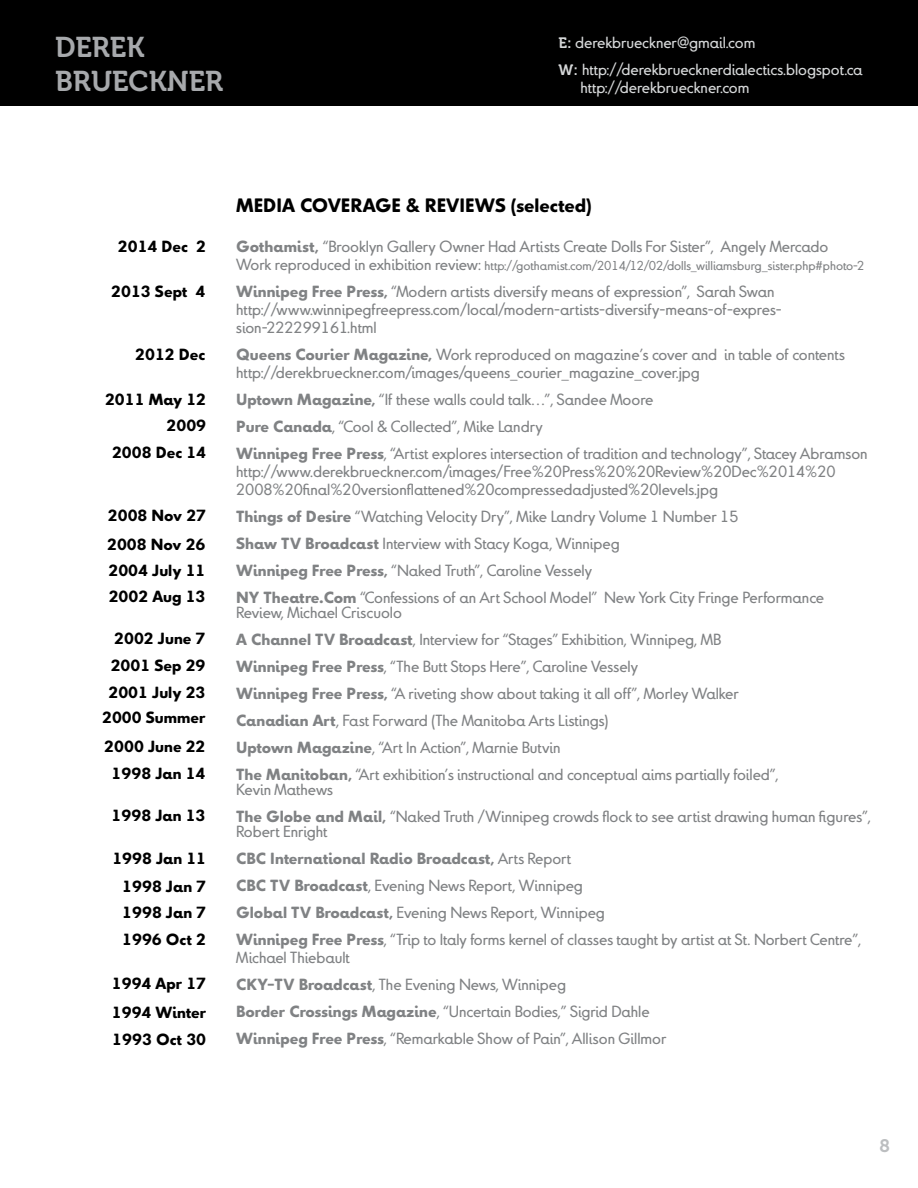
<style>
.page{position:relative;width:918px;height:1188px;background:#fff}
.page>*{position:absolute;margin:0;border:0;box-sizing:border-box;transform-origin:0 0}
.t1{font:28.5px/34.2px "Museo 700";color:#a7a9ac}
.t2{font:700 18px "Truvia";color:#000}
.t3{font:18px "Museo 700";color:#bcbec0}
.t4{font:15px/27px "Truvia";color:#808284}
.t5{font:700 15px/26.8px "Truvia";color:#000}
.t6{font:15px/27px "Truvia";color:#d5d7d8}
.t7{font:12px "Truvia";color:#808284}
.s1{font-family:"Museo 700"}
.s2{font-weight:700}
.s3{font-size:15px}
</style>
<div class="page">
<div style="left:0;top:1px;width:918px;height:105px;background:#000"></div>
<h1 class="t1" style="left:55px;top:31px;width:170px">DEREK<br>BRUECKNER</h1>
<p class="t6" style="left:559px;top:30px;width:305px"><span class="s1">E:</span> derekbrueckner@gmail.com<br><span class="s1">W:</span> http://derekbruecknerdialectics.blogspot.ca</p>
<p class="t6" style="left:580px;top:75px;width:171px">http://derekbrueckner.com</p>
<p class="t5" style="left:118px;top:233px;width:90px">2014 Dec 2</p>
<p class="t5" style="left:111px;top:278px;width:96px">2013 Sept 4</p>
<p class="t5" style="left:135px;top:341px;width:72px">2012 Dec</p>
<p class="t5" style="left:105px;top:386px;width:103px;text-align:right">2011 May 12<br>2009<br>2008 Dec 14</p>
<p class="t5" style="left:107px;top:502px;width:101px;line-height:28.7px">2008 Nov 27<br>2008 Nov 26</p>
<p class="t5" style="left:108px;top:557px;width:99px;line-height:26.1px">2004 July 11<br>2002 Aug 13</p>
<p class="t5" style="left:108px;top:626px;width:99px;text-align:center">2002 June 7<br>2001 Sep 29<br>2001 July 23</p>
<p class="t5" style="left:102px;top:704px;width:105px;line-height:28.3px">2000 Summer<br>2000 June 22</p>
<p class="t5" style="left:112px;top:760px;width:95px">1998 Jan 14</p>
<p class="t5" style="left:112px;top:802px;width:95px">1998 Jan 13</p>
<p class="t5" style="left:122px;top:845px;width:85px;text-align:justify;text-indent:-10px">1998 Jan 11<br>1998 Jan 7<br>1998 Jan 7<br>1996 Oct 2</p>
<p class="t5" style="left:112px;top:970px;width:96px;line-height:27.8px;text-align:justify">1994 Apr 17<br>1994 Winter 1993 Oct 30</p>
<p class="t2" style="left:236px;top:194px;width:357px">MEDIA COVERAGE &amp; REVIEWS (selected)</p>
<p class="t4" style="left:236px;top:233px;width:594px"><span class="s2">Gothamist,</span> “Brooklyn Gallery Owner Had Artists Create Dolls For Sister”, Angely Mercado</p>
<p class="t7" style="left:236px;top:258px;width:630px"><span class="s3">Work reproduced in exhibition review:</span> http://gothamist.com/2014/12/02/dolls_williamsburg_sister.php#photo-2</p>
<p class="t4" style="left:236px;top:283px;width:547px;line-height:18px"><span class="s2">Winnipeg Free Press,</span> “Modern artists diversify means of expression”, Sarah Swan http://www.winnipegfreepress.com/local/modern-artists-diversify-means-of-expres&shy;sion-222299161.html</p>
<p class="t4" style="left:236px;top:346px;width:610px;line-height:18px"><span class="s2">Queens Courier Magazine,</span> Work reproduced on magazine’s cover and in table of contents http://derekbrueckner.com/images/queens_courier_magazine_cover.jpg</p>
<p class="t4" style="left:236px;top:386px;width:633px"><span class="s2">Uptown Magazine,</span> “If these walls could talk…”, Sandee Moore<br><span class="s2">Pure Canada</span>, “Cool &amp; Collected”, Mike Landry<br><span class="s2">Winnipeg Free Press</span>, “Artist explores intersection of tradition and technology”, Stacey Abramson</p>
<p class="t4" style="left:236px;top:463px;width:601px;line-height:18px">http://www.derekbrueckner.com/images/Free%20Press%20%20Review%20Dec%2014%20<br>2008%20final%20versionflattened%20compressedadjusted%20levels.jpg</p>
<p class="t4" style="left:236px;top:503px;width:589px"><span class="s2">Things of Desire</span> “Watching Velocity Dry”, Mike Landry Volume 1 Number 15<br><span class="s2">Shaw TV Broadcast</span> Interview with Stacy Koga, Winnipeg<br><span class="s2">Winnipeg Free Press,</span> “Naked Truth”, Caroline Vessely<br><span class="s2">NY Theatre.Com</span> “Confessions of an Art School Model” New York City Fringe Performance</p>
<p class="t4" style="left:236px;top:599px;width:544px">Review, Michael Criscuolo<br><span class="s2">A Channel TV Broadcast</span>, Interview for “Stages” Exhibition, Winnipeg, MB <span class="s2">Winnipeg Free Press</span>, “The Butt Stops Here”, Caroline Vessely<br><span class="s2">Winnipeg Free Press,</span> “A riveting show about taking it all off”, Morley Walker <span class="s2">Canadian Art</span>, Fast Forward (The Manitoba Arts Listings)<br><span class="s2">Uptown Magazine</span>, “Art In Action”, Marnie Butvin<br><span class="s2">The Manitoban,</span> “Art exhibition’s instructional and conceptual aims partially foiled”,</p>
<p class="t4" style="left:236px;top:776px;width:636px">Kevin Mathews<br><span class="s2">The Globe and Mail,</span> “Naked Truth /Winnipeg crowds flock to see artist drawing human figures”,</p>
<p class="t4" style="left:236px;top:818px;width:627px">Robert Enright<br><span class="s2">CBC International Radio Broadcast,</span> Arts Report<br><span class="s2">CBC TV Broadcast</span>, Evening News Report, Winnipeg<br><span class="s2">Global TV Broadcast,</span> Evening News Report, Winnipeg<br><span class="s2">Winnipeg Free Press</span>, “Trip to Italy forms kernel of classes taught by artist at St. Norbert Centre”,</p>
<p class="t4" style="left:236px;top:944px;width:432px">Michael Thiebault<br><span class="s2">CKY-TV Broadcast</span>, The Evening News, Winnipeg<br><span class="s2">Border Crossings Magazine</span>, “Uncertain Bodies,” Sigrid Dahle <span class="s2">Winnipeg Free Press</span>, “Remarkable Show of Pain”, Allison Gillmor</p>
<p class="t3" style="left:880px;top:1136px;width:12px">8</p>
</div>
